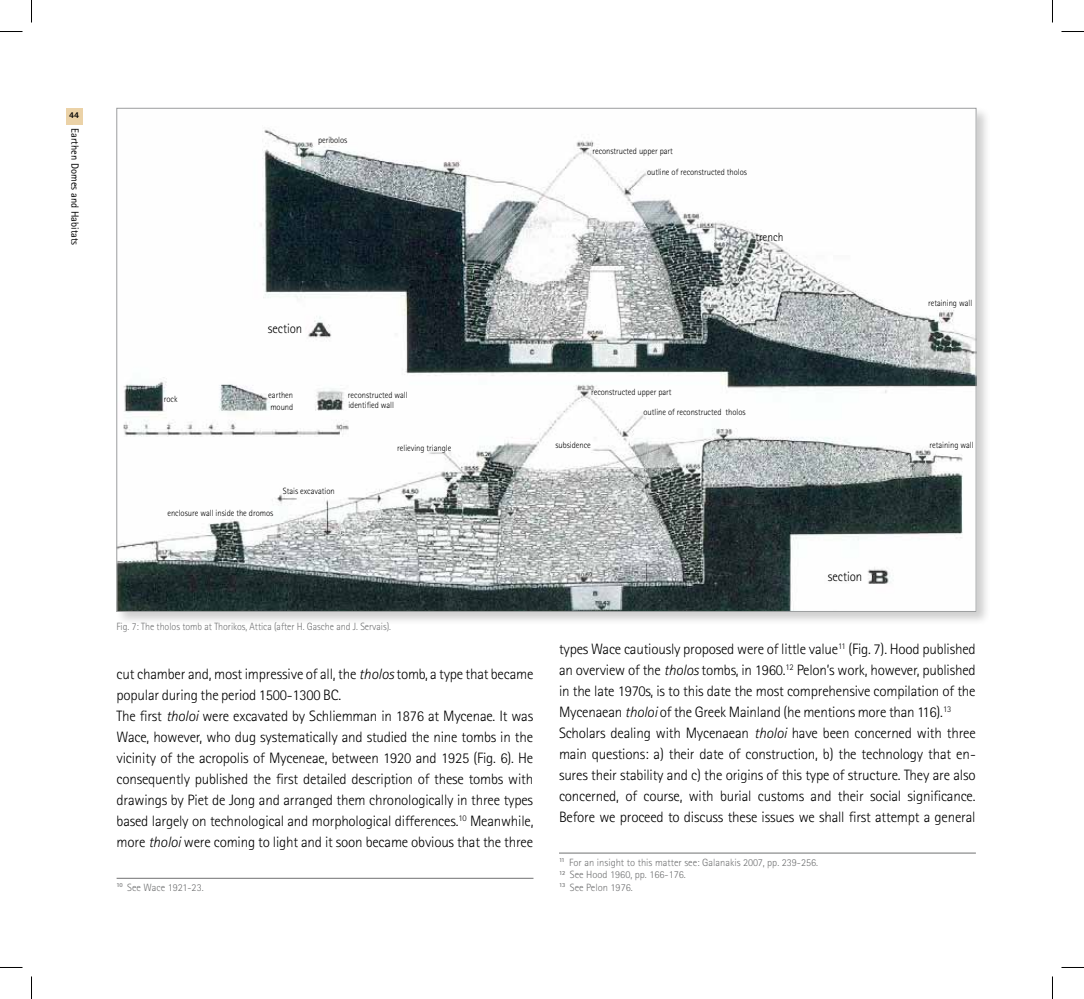
<style>
.page{position:relative;width:1084px;height:999px;background:#fff}
.page>*{position:absolute;margin:0;border:0;box-sizing:border-box;transform-origin:0 0}
.t1{font:300 15px/21px "Rotis Sans Serif";letter-spacing:-.015em;color:#000}
.t2{font:300 13.5px "Rotis Sans Serif";letter-spacing:-.005em;color:#000;scale:.95 1}
.t3{font:300 12px "Rotis Sans Serif";letter-spacing:-.005em;color:#000;scale:.95 1}
.t4{font:300 10.5px/12.6px "Rotis Sans Serif";color:#707172}
.t5{font:300 10.5px "Rotis Sans Serif";color:#707172;scale:.95 1}
.t6{font:10.5px "Rotis Sans Serif";color:#000}
.t7{font:300 9px/10.2px "Rotis Sans Serif";letter-spacing:-.005em;color:#000;scale:.95 1}
.t8{font:800 9px "Rotis Sans Serif";color:#000}
.s1{font-style:italic}
</style>
<div class="page">
<div style="left:66px;top:108px;width:17px;height:17px;background:#ebd2a7"></div>
<hr style="left:117px;top:877px;width:416px;height:1px;background:#707172">
<hr style="left:559px;top:852px;width:416px;height:1px;background:#707172">
<div style="left:115px;top:106px;width:876px;height:520px;background:#000;opacity:.2"></div>
<img style="left:119px;top:110px;width:855px;height:499px">
<svg style="left:0;top:31px;width:22px;height:1px"></svg>
<svg style="left:1061px;top:31px;width:22px;height:1px"></svg>
<svg style="left:0;top:967px;width:22px;height:1px"></svg>
<svg style="left:1061px;top:967px;width:22px;height:1px"></svg>
<svg style="left:31px;top:0;width:1px;height:22px"></svg>
<svg style="left:31px;top:976px;width:1px;height:22px"></svg>
<svg style="left:1052px;top:0;width:1px;height:22px"></svg>
<svg style="left:1052px;top:976px;width:1px;height:22px"></svg>
<p class="t8" style="left:69px;top:109px;width:12px">44</p>
<p class="t6" style="left:81px;top:128px;width:119px;rotate:90deg">Earthen Domes and Habitats</p>
<p class="t7" style="left:318px;top:135px;width:32px">peribolos</p>
<p class="t7" style="left:592px;top:145px;width:86px">reconstructed upper part</p>
<p class="t7" style="left:647px;top:167px;width:107px">outline of reconstructed tholos</p>
<p class="t3" style="left:755px;top:230px;width:31px">trench</p>
<p class="t2" style="left:268px;top:320px;width:38px">section</p>
<p class="t7" style="left:164px;top:394px;width:16px">rock</p>
<p class="t7" style="left:268px;top:389px;width:28px;line-height:12px">earthen mound</p>
<p class="t7" style="left:283px;top:486px;width:56px">Stais excavation</p>
<p class="t7" style="left:167px;top:508px;width:113px">enclosure wall inside the dromos</p>
<p class="t7" style="left:348px;top:390px;width:64px">reconstructed wall identified wall</p>
<p class="t7" style="left:397px;top:443px;width:59px">relieving triangle</p>
<p class="t5" style="left:117px;top:620px;width:290px">Fig. 7: The tholos tomb at Thorikos, Attica (after H. Gasche and J. Servais).</p>
<p class="t1" style="left:117px;top:663px;width:418px">cut chamber and, most impressive of all, the <span class="s1">tholos</span> tomb, a type that became popular during the period 1500-1300 BC.<br>The first <span class="s1">tholoi</span> were excavated by Schliemman in 1876 at Mycenae. It was Wace, however, who dug systematically and studied the nine tombs in the vicinity of the acropolis of Myceneae, between 1920 and 1925 (Fig. 6). He consequently published the first detailed description of these tombs with drawings by Piet de Jong and arranged them chronologically in three types based largely on technological and morphological differences.<sup>10</sup> Meanwhile, more <span class="s1">tholoi</span> were coming to light and it soon became obvious that the three</p>
<p class="t4" style="left:117px;top:881px;width:89px"><sup>10</sup> See Wace 1921-23.</p>
<p class="t7" style="left:591px;top:387px;width:86px">reconstructed upper part</p>
<p class="t7" style="left:643px;top:407px;width:109px">outline of reconstructed tholos</p>
<p class="t7" style="left:928px;top:297px;width:48px">retaining wall</p>
<p class="t7" style="left:555px;top:439px;width:39px">subsidence</p>
<p class="t7" style="left:929px;top:439px;width:48px">retaining wall</p>
<p class="t2" style="left:827px;top:568px;width:38px">section</p>
<p class="t1" style="left:559px;top:638px;width:418px">types Wace cautiously proposed were of little value<sup>11</sup> (Fig. 7). Hood published an overview of the <span class="s1">tholos</span> tombs, in 1960.<sup>12</sup> Pelon’s work, however, published in the late 1970s, is to this date the most comprehensive compilation of the Mycenaean <span class="s1">tholoi</span> of the Greek Mainland (he mentions more than 116).<sup>13<br></sup>Scholars dealing with Mycenaean <span class="s1">tholoi</span> have been concerned with three main questions: a) their date of construction, b) the technology that en&shy;sures their stability and c) the origins of this type of structure. They are also concerned, of course, with burial customs and their social significance.<br>Before we proceed to discuss these issues we shall first attempt a general</p>
<p class="t4" style="left:559px;top:855px;width:261px"><sup>11</sup> For an insight to this matter see: Galanakis 2007, pp. 239-256.<br><sup>12</sup> See Hood 1960, pp. 166-176.<br><sup>13</sup> See Pelon 1976.</p>
</div>
